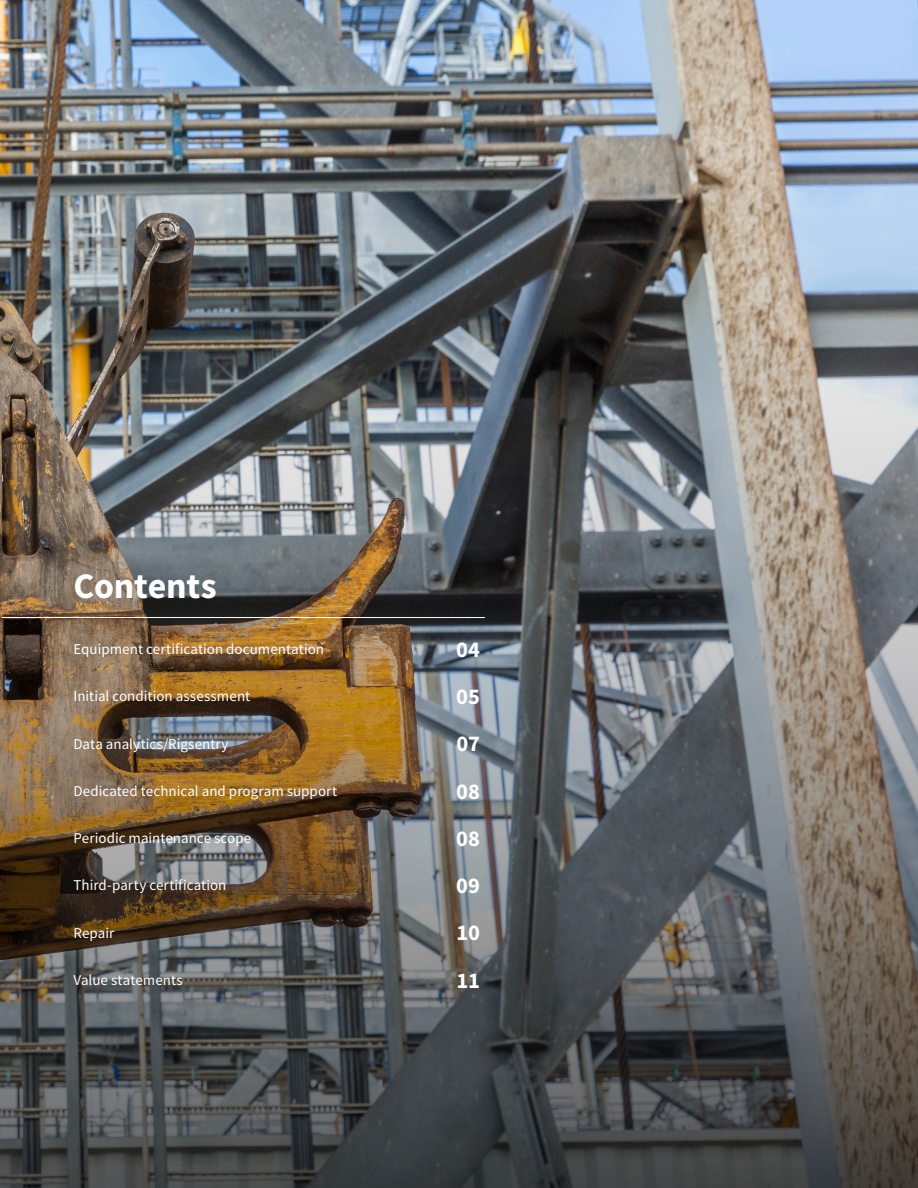
<style>
.page{position:relative;width:918px;height:1188px;background:#fff}
.page>*{position:absolute;margin:0;border:0;box-sizing:border-box;transform-origin:0 0}
.Body_Text__Source_Sa{font:700 36px "Source Sans Pro";letter-spacing:-.01em;color:#fff}
.Body_Text__Source_Sa-2{font:700 22.5px "Source Sans Pro";color:#fff}
.Body_Text__Source_Sa-3{font:15px "Source Sans Pro";letter-spacing:.005em;color:#fff}
</style>
<div class="page">
<img style="left:0;top:0;width:918px;height:1188px">
<hr style="left:2px;top:617px;width:483px;height:1px;background:#fff">
<p class="Body_Text__Source_Sa" style="left:74px;top:561px;width:145px">Contents</p>
<p class="Body_Text__Source_Sa-3" style="left:74px;top:640px;width:252px">Equipment certification documentation</p>
<p class="Body_Text__Source_Sa-2" style="left:456px;top:634px;width:25px">04</p>
<p class="Body_Text__Source_Sa-3" style="left:74px;top:687px;width:178px">Initial condition assessment</p>
<p class="Body_Text__Source_Sa-2" style="left:456px;top:681px;width:25px">05</p>
<p class="Body_Text__Source_Sa-3" style="left:74px;top:734px;width:157px">Data analytics/Rigsentry</p>
<p class="Body_Text__Source_Sa-2" style="left:456px;top:729px;width:25px">07</p>
<p class="Body_Text__Source_Sa-3" style="left:74px;top:781px;width:265px">Dedicated technical and program support</p>
<p class="Body_Text__Source_Sa-2" style="left:456px;top:776px;width:25px">08</p>
<p class="Body_Text__Source_Sa-3" style="left:74px;top:829px;width:179px">Periodic maintenance scope</p>
<p class="Body_Text__Source_Sa-2" style="left:456px;top:823px;width:25px">08</p>
<p class="Body_Text__Source_Sa-3" style="left:74px;top:876px;width:154px">Third-party certification</p>
<p class="Body_Text__Source_Sa-2" style="left:456px;top:870px;width:25px">09</p>
<p class="Body_Text__Source_Sa-3" style="left:74px;top:923px;width:42px">Repair</p>
<p class="Body_Text__Source_Sa-2" style="left:457px;top:918px;width:25px">10</p>
<p class="Body_Text__Source_Sa-3" style="left:74px;top:970px;width:111px">Value statements</p>
<p class="Body_Text__Source_Sa-2" style="left:457px;top:965px;width:25px">11</p>
</div>
